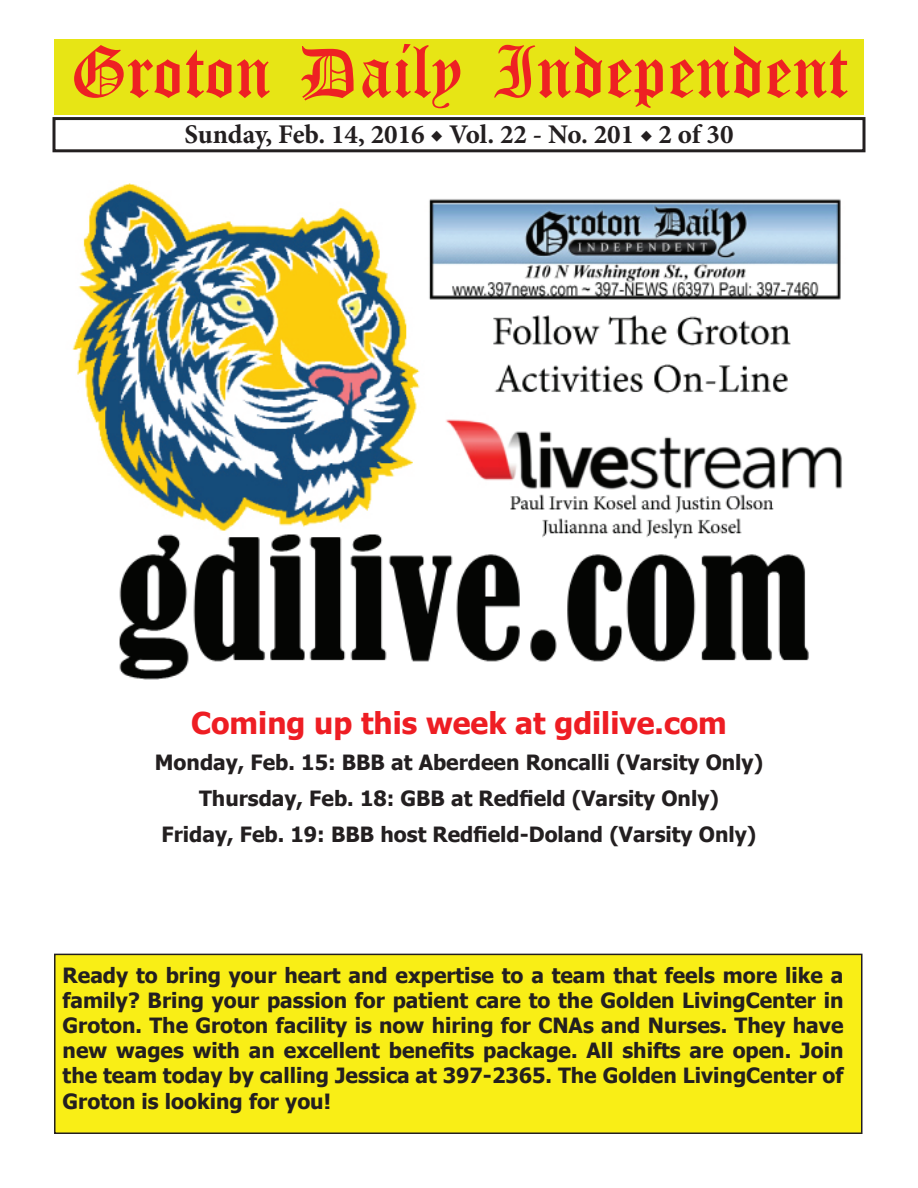
<style>
.page{position:relative;width:918px;height:1188px;background:#fff}
.page>*{position:absolute;margin:0;border:0;box-sizing:border-box;transform-origin:0 0}
.t1{font:54px "Old English Five";color:#ee2123}
.t2{font:700 30px "Tahoma";color:#ee1d23}
.t3{font:700 27px "Minion Pro";color:#231f20}
.t4{font:700 21px/25.2px "Tahoma";color:#231f20;text-align:center}
</style>
<div class="page">
<div style="left:52px;top:117px;width:814px;height:35px;border:3px solid #231f20"></div>
<div style="left:54px;top:40px;width:810px;height:75px;background:#e7e515"></div>
<div style="left:55px;top:954px;width:807px;height:179px;background:#f9ee16"></div>
<div style="left:54px;top:954px;width:808px;height:180px;border:2px solid #231f20"></div>
<img style="left:72px;top:183px;width:770px;height:497px">
<h1 class="t1" style="left:70px;top:47px;width:779px">Groton Daily Independent</h1>
<p class="t3" style="left:184px;top:116px;width:551px">Sunday, Feb. 14, 2016 ◆ Vol. 22 - No. 201 ◆ 2 of 30</p>
<h2 class="t2" style="left:191px;top:702px;width:537px">Coming up this week at gdilive.com</h2>
<p class="t4" style="left:155px;top:743px;width:610px;line-height:36px">Monday, Feb. 15: BBB at Aberdeen Roncalli (Varsity Only)<br>Thursday, Feb. 18: GBB at Redfield (Varsity Only)<br>Friday, Feb. 19: BBB host Redfield-Doland (Varsity Only)</p>
<p class="t4" style="left:63px;top:961px;width:782px;text-align:justify">Ready to bring your heart and expertise to a team that feels more like a family? Bring your passion for patient care to the Golden LivingCenter in Groton. The Groton facility is now hiring for CNAs and Nurses. They have new wages with an excellent benefits package. All shifts are open. Join the team today by calling Jessica at 397-2365. The Golden LivingCenter of Groton is looking for you!</p>
</div>
